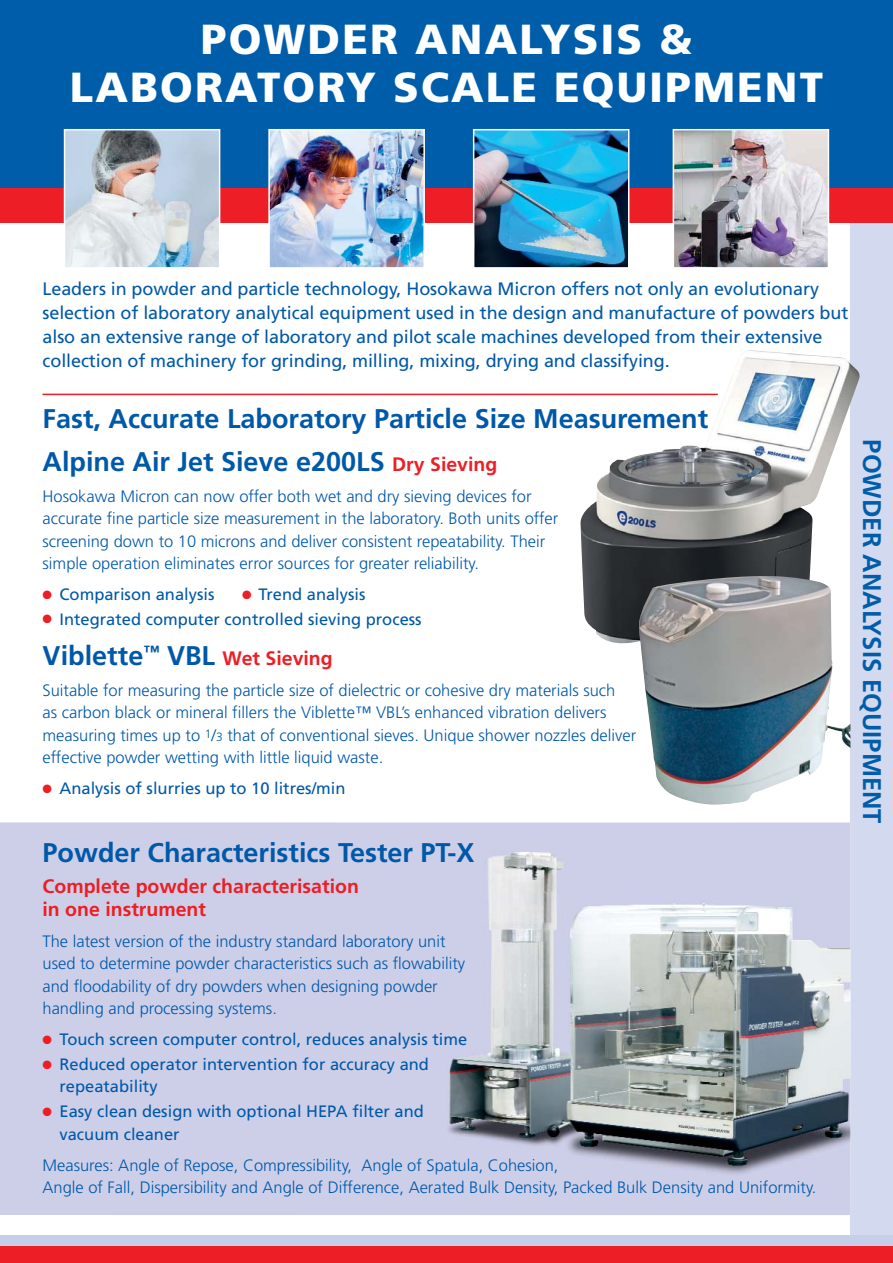
<style>
.page{position:relative;width:893px;height:1263px;background:#fff}
.page>*{position:absolute;margin:0;border:0;box-sizing:border-box;transform-origin:0 0}
.t1{font:900 42px/48px "Frutiger LT Std";letter-spacing:.05em;color:#fff;text-align:center}
.t2{font:700 27px "Frutiger LT Std";color:#0058a9}
.t3{font:700 25.5px "Frutiger LT Std";color:#005daa}
.t4{font:700 19.5px/22.5px "Frutiger LT Std";color:#ed1e25}
.t5{font:18px/24px "Frutiger LT Std";letter-spacing:-.005em;color:#0058a9}
.t6{font:300 16.5px/22.5px "Frutiger LT Std";color:#0058a9}
.t7{font:16.5px/22.5px "Frutiger LT Std";color:#0058a9}
.s1{font-size:19.5px;color:#ed1e25}
.s2{color:#ed1e25}
.s3{font-size:12px}
</style>
<div class="page">
<div style="left:850px;top:214px;width:43px;height:1049px;background:#d3d9ee"></div>
<div style="left:0;top:0;width:893px;height:201px;background:#005daa"></div>
<div style="left:0;top:189px;width:893px;height:34px;background:#ed1e25"></div>
<img style="left:67px;top:132px;width:150px;height:134px">
<div style="left:64px;top:129px;width:156px;height:140px;border:2px solid #fff"></div>
<img style="left:271px;top:132px;width:151px;height:134px">
<div style="left:268px;top:129px;width:157px;height:140px;border:2px solid #fff"></div>
<img style="left:476px;top:132px;width:150px;height:134px">
<div style="left:473px;top:129px;width:156px;height:140px;border:2px solid #fff"></div>
<img style="left:676px;top:132px;width:150px;height:134px">
<div style="left:673px;top:129px;width:156px;height:140px;border:2px solid #fff"></div>
<div style="left:0;top:1235px;width:893px;height:20px;background:#c6cfe9"></div>
<div style="left:0;top:1246px;width:893px;height:17px;background:#ed1e25"></div>
<hr style="left:43px;top:394px;width:675px;height:1px;background:#ed1e25">
<img style="left:0;top:822px;width:850px;height:393px">
<img style="left:580px;top:350px;width:280px;height:294px">
<img style="left:639px;top:575px;width:211px;height:229px">
<h1 class="t1" style="left:70px;top:15px;width:754px">POWDER ANALYSIS &amp;<br>LABORATORY SCALE EQUIPMENT</h1>
<p class="t5" style="left:43px;top:278px;width:807px">Leaders in powder and particle technology, Hosokawa Micron offers not only an evolutionary selection of laboratory analytical equipment used in the design and manufacture of powders but also an extensive range of laboratory and pilot scale machines developed from their extensive collection of machinery for grinding, milling, mixing, drying and classifying.</p>
<h2 class="t2" style="left:43px;top:408px;width:667px">Fast, Accurate Laboratory Particle Size Measurement</h2>
<h2 class="t2" style="left:43px;top:450px;width:456px">Alpine Air Jet Sieve e200LS <span class="s1">Dry Sieving</span></h2>
<p class="t6" style="left:43px;top:485px;width:517px">Hosokawa Micron can now offer both wet and dry sieving devices for accurate fine particle size measurement in the laboratory. Both units offer screening down to 10 microns and deliver consistent repeatability. Their simple operation eliminates error sources for greater reliability.</p>
<p class="t7" style="left:43px;top:584px;width:173px"><span class="s2">●</span> Comparison analysis</p>
<p class="t7" style="left:242px;top:584px;width:125px"><span class="s2">●</span> Trend analysis</p>
<p class="t7" style="left:43px;top:609px;width:381px"><span class="s2">●</span> Integrated computer controlled sieving process</p>
<h2 class="t2" style="left:43px;top:644px;width:292px">Viblette<sup>™</sup> VBL <span class="s1">Wet Sieving</span></h2>
<p class="t6" style="left:43px;top:680px;width:595px">Suitable for measuring the particle size of dielectric or cohesive dry materials such<br>as carbon black or mineral fillers the Viblette™ VBL’s enhanced vibration delivers measuring times up to <sup>1</sup>/<span class="s3">3</span> that of conventional sieves. Unique shower nozzles deliver effective powder wetting with little liquid waste.</p>
<p class="t7" style="left:43px;top:778px;width:305px"><span class="s2">●</span> Analysis of slurries up to 10 litres/min</p>
<h2 class="t2" style="left:43px;top:842px;width:433px">Powder Characteristics Tester PT-X</h2>
<p class="t4" style="left:43px;top:877px;width:318px">Complete powder characterisation in one instrument</p>
<p class="t6" style="left:43px;top:931px;width:424px">The latest version of the industry standard laboratory unit used to determine powder characteristics such as flowability and floodability of dry powders when designing powder handling and processing systems.</p>
<p class="t7" style="left:43px;top:1029px;width:426px"><span class="s2">●</span> Touch screen computer control, reduces analysis time</p>
<p class="t7" style="left:60px;top:1054px;width:371px;text-indent:-17px"><span class="s2">●</span> Reduced operator intervention for accuracy and repeatability</p>
<p class="t7" style="left:60px;top:1101px;width:366px;text-indent:-17px"><span class="s2">●</span> Easy clean design with optional HEPA filter and vacuum cleaner</p>
<p class="t6" style="left:43px;top:1154px;width:775px">Measures: Angle of Repose, Compressibility, Angle of Spatula, Cohesion,<br>Angle of Fall, Dispersibility and Angle of Difference, Aerated Bulk Density, Packed Bulk Density and Uniformity.</p>
<h3 class="t3" style="left:882px;top:439px;width:386px;rotate:90deg">POWDER ANALYSIS EQUIPMENT</h3>
</div>
